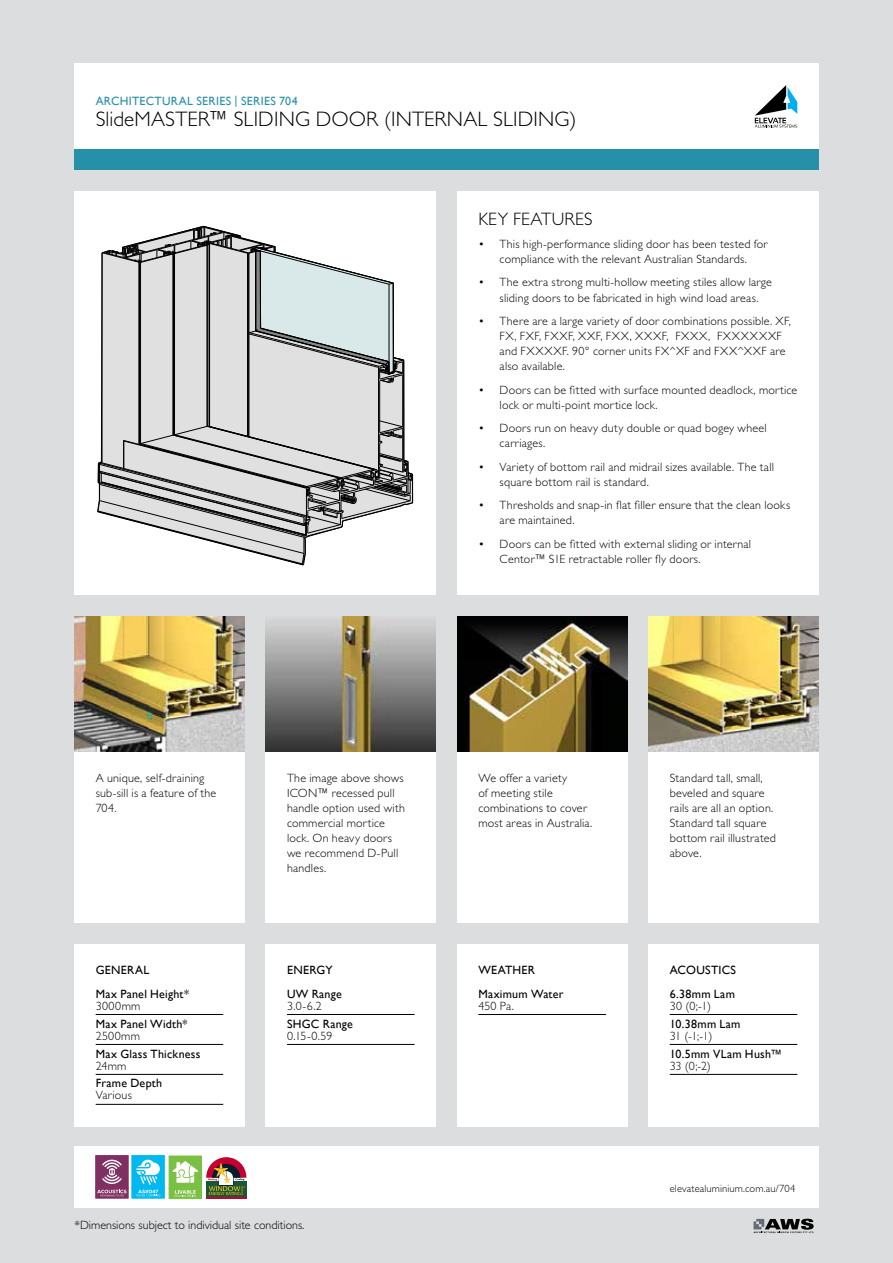
<style>
.page{position:relative;width:893px;height:1263px;background:#dcddde}
.page>*{position:absolute;margin:0;border:0;box-sizing:border-box;transform-origin:0 0}
.t1{font:300 21px "Gill Sans Std";letter-spacing:.01em;color:#000}
.t2{font:300 18px "Gill Sans Std";letter-spacing:.02em;color:#000}
.t3{font:300 12px/15px "Gill Sans Std";letter-spacing:.02em;color:#000}
.t4{font:12px/24px "Gill Sans";letter-spacing:.02em;color:#000}
.t5{font:300 12px "Gill Sans Std";color:#000}
.t6{font:12px "Gill Sans";letter-spacing:.025em;color:#2690a8}
.t7{font:300 10.5px "Gill Sans Std";letter-spacing:.01em;color:#000}
</style>
<div class="page">
<div style="left:74px;top:149px;width:745px;height:21px;background:#2690a8"></div>
<div style="left:74px;top:1146px;width:745px;height:62px;background:#fff"></div>
<div style="left:266px;top:944px;width:170px;height:183px;background:#fff"></div>
<hr style="left:287px;top:1014px;width:128px;height:1px;background:#000">
<hr style="left:287px;top:1044px;width:128px;height:1px;background:#000">
<div style="left:457px;top:944px;width:170px;height:183px;background:#fff"></div>
<hr style="left:478px;top:1014px;width:128px;height:1px;background:#000">
<svg style="left:96px;top:1188px;width:32px;height:10px"></svg>
<svg style="left:97px;top:1190px;width:30px;height:6px"></svg>
<div style="left:96px;top:1155px;width:32px;height:33px;background:#802f62;border:1px solid #802f62"></div>
<svg style="left:102px;top:1160px;width:20px;height:24px"></svg>
<div style="left:132px;top:1188px;width:32px;height:10px;background:#00b9f1;border:1px solid #00b9f1"></div>
<div style="left:132px;top:1155px;width:32px;height:33px;background:#00b9f1;border:1px solid #00b9f1"></div>
<svg style="left:136px;top:1160px;width:24px;height:36px"></svg>
<div style="left:648px;top:944px;width:171px;height:183px;background:#fff"></div>
<hr style="left:670px;top:1014px;width:127px;height:1px;background:#000">
<hr style="left:670px;top:1044px;width:127px;height:1px;background:#000">
<hr style="left:670px;top:1074px;width:127px;height:1px;background:#000">
<div style="left:206px;top:1181px;width:40px;height:16px;background:#1d5632"></div>
<hr style="left:206px;top:1197px;width:40px;height:1px;background:#c3002f">
<svg style="left:206px;top:1157px;width:40px;height:38px"></svg>
<div style="left:169px;top:1188px;width:33px;height:11px;background:#7ac143"></div>
<div style="left:169px;top:1156px;width:33px;height:32px;background:#7ac143"></div>
<svg style="left:173px;top:1161px;width:25px;height:22px"></svg>
<svg style="left:175px;top:1190px;width:21px;height:7px"></svg>
<div style="left:74px;top:191px;width:362px;height:404px;background:#fff"></div>
<svg style="left:97px;top:252px;width:308px;height:261px;background:#dadada"></svg>
<hr style="left:249px;top:253px;width:1px;height:184px;background:#000">
<hr style="left:247px;top:253px;width:1px;height:183px;background:#000">
<hr style="left:139px;top:262px;width:1px;height:182px;background:#000">
<hr style="left:102px;top:253px;width:1px;height:210px;background:#000">
<hr style="left:209px;top:244px;width:1px;height:182px;background:#000">
<hr style="left:402px;top:375px;width:1px;height:52px;background:#000">
<hr style="left:379px;top:381px;width:1px;height:52px;background:#000">
<hr style="left:404px;top:361px;width:1px;height:111px;background:#000">
<hr style="left:378px;top:367px;width:1px;height:111px;background:#000">
<hr style="left:140px;top:262px;width:1px;height:182px;background:#000">
<hr style="left:173px;top:254px;width:1px;height:181px;background:#000">
<hr style="left:174px;top:254px;width:1px;height:181px;background:#000">
<hr style="left:207px;top:245px;width:1px;height:181px;background:#000">
<hr style="left:248px;top:253px;width:1px;height:183px;background:#000">
<svg style="left:98px;top:420px;width:315px;height:145px"></svg>
<svg style="left:102px;top:226px;width:302px;height:157px"></svg>
<hr style="left:260px;top:251px;width:1px;height:77px;background:#000">
<img style="left:74px;top:617px;width:170px;height:136px">
<img style="left:266px;top:617px;width:170px;height:136px">
<img style="left:457px;top:617px;width:170px;height:136px">
<img style="left:648px;top:617px;width:171px;height:136px">
<div style="left:457px;top:191px;width:362px;height:404px;background:#fff"></div>
<div style="left:74px;top:753px;width:170px;height:170px;background:#fff"></div>
<div style="left:266px;top:753px;width:170px;height:170px;background:#fff"></div>
<div style="left:457px;top:753px;width:170px;height:170px;background:#fff"></div>
<div style="left:648px;top:753px;width:171px;height:170px;background:#fff"></div>
<div style="left:74px;top:64px;width:745px;height:85px;background:#fff"></div>
<div style="left:74px;top:944px;width:170px;height:183px;background:#fff"></div>
<hr style="left:96px;top:1014px;width:127px;height:1px;background:#000">
<hr style="left:96px;top:1044px;width:127px;height:1px;background:#000">
<hr style="left:96px;top:1074px;width:127px;height:1px;background:#000">
<hr style="left:96px;top:1104px;width:127px;height:1px;background:#000">
<svg style="left:753px;top:1219px;width:61px;height:14px"></svg>
<svg style="left:755px;top:85px;width:42px;height:43px"></svg>
<p class="t6" style="left:96px;top:94px;width:204px">ARCHITECTURAL SERIES | SERIES 704</p>
<h1 class="t1" style="left:96px;top:108px;width:482px">SlideMASTER™ SLIDING DOOR (INTERNAL SLIDING)</h1>
<h2 class="t2" style="left:478px;top:209px;width:116px">KEY FEATURES</h2>
<p class="t3" style="left:478px;top:237px;width:291px;text-align:center">• This high-performance sliding door has been tested for compliance with the relevant Australian Standards.</p>
<p class="t3" style="left:500px;top:275px;width:274px;text-indent:-21px">• The extra strong multi-hollow meeting stiles allow large sliding doors to be fabricated in high wind load areas.</p>
<p class="t3" style="left:500px;top:314px;width:293px;text-indent:-21px">• There are a large variety of door combinations possible. XF, FX, FXF, FXXF, XXF, FXX, XXXF, FXXX, FXXXXXXF and FXXXXF. 90° corner units FX^XF and FXX^XXF are also available.</p>
<p class="t3" style="left:500px;top:382px;width:299px;text-indent:-21px">• Doors can be fitted with surface mounted deadlock, mortice lock or multi-point mortice lock.</p>
<p class="t3" style="left:500px;top:421px;width:269px;text-indent:-21px">• Doors run on heavy duty double or quad bogey wheel carriages.</p>
<p class="t3" style="left:500px;top:459px;width:276px;text-indent:-21px">• Variety of bottom rail and midrail sizes available. The tall square bottom rail is standard.</p>
<p class="t3" style="left:500px;top:498px;width:292px;text-indent:-21px">• Thresholds and snap-in flat filler ensure that the clean looks are maintained.</p>
<p class="t3" style="left:500px;top:536px;width:253px;text-indent:-21px">• Doors can be fitted with external sliding or internal<br>Centor™ S1E retractable roller fly doors.</p>
<p class="t3" style="left:96px;top:771px;width:122px">A unique, self-draining sub-sill is a feature of the<br>704.</p>
<p class="t3" style="left:287px;top:771px;width:119px">The image above shows<br>ICON™ recessed pull handle option used with commercial mortice lock. On heavy doors we recommend D-Pull handles.</p>
<p class="t3" style="left:478px;top:771px;width:115px">We offer a variety<br>of meeting stile combinations to cover most areas in Australia.</p>
<p class="t3" style="left:670px;top:771px;width:108px">Standard tall, small, beveled and square rails are all an option.<br>Standard tall square bottom rail illustrated above.</p>
<p class="t4" style="left:96px;top:958px;width:95px">GENERAL<br>Max Panel Height*</p>
<p class="t3" style="left:96px;top:998px;width:46px">3000mm</p>
<p class="t4" style="left:96px;top:1012px;width:93px">Max Panel Width*</p>
<p class="t3" style="left:96px;top:1028px;width:46px">2500mm</p>
<p class="t4" style="left:96px;top:1042px;width:106px">Max Glass Thickness</p>
<p class="t3" style="left:96px;top:1058px;width:32px">24mm</p>
<p class="t4" style="left:96px;top:1072px;width:68px">Frame Depth</p>
<p class="t3" style="left:96px;top:1088px;width:38px">Various</p>
<p class="t4" style="left:287px;top:958px;width:56px">ENERGY<br>UW Range</p>
<p class="t3" style="left:287px;top:998px;width:36px">3.0-6.2</p>
<p class="t4" style="left:287px;top:1012px;width:67px">SHGC Range</p>
<p class="t3" style="left:287px;top:1028px;width:47px">0.15-0.59</p>
<p class="t5" style="left:74px;top:1218px;width:232px">*Dimensions subject to individual site conditions.</p>
<p class="t4" style="left:478px;top:958px;width:87px">WEATHER<br>Maximum Water</p>
<p class="t3" style="left:478px;top:998px;width:37px">450 Pa.</p>
<p class="t4" style="left:670px;top:958px;width:68px">ACOUSTICS<br>6.38mm Lam</p>
<p class="t3" style="left:670px;top:998px;width:43px">30 (0;-1)</p>
<p class="t4" style="left:670px;top:1012px;width:72px">10.38mm Lam</p>
<p class="t3" style="left:670px;top:1028px;width:44px">31 (-1;-1)</p>
<p class="t4" style="left:670px;top:1042px;width:114px">10.5mm VLam Hush™</p>
<p class="t3" style="left:670px;top:1058px;width:43px">33 (0;-2)</p>
<p class="t7" style="left:670px;top:1183px;width:127px">elevatealuminium.com.au/704</p>
</div>
